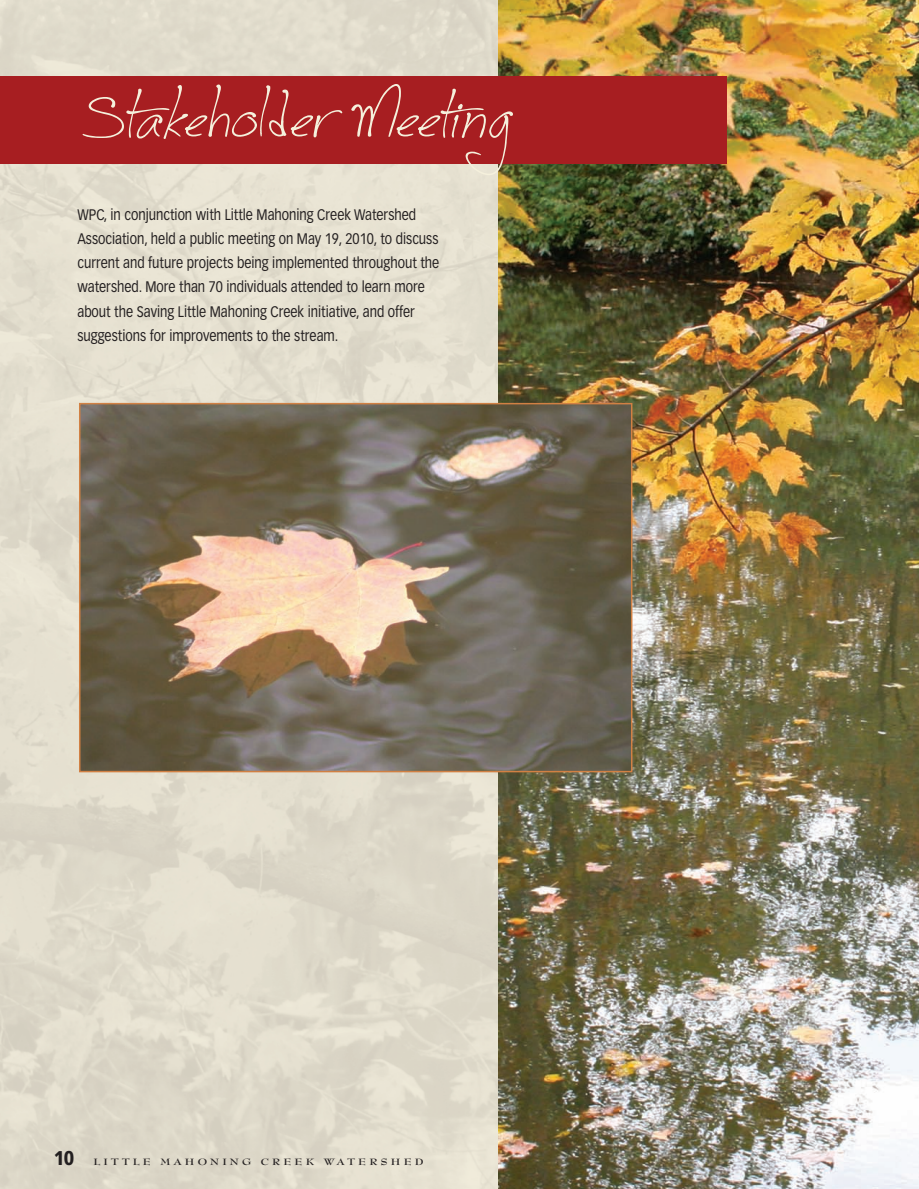
<style>
.page{position:relative;width:919px;height:1189px;background:#fff}
.page>*{position:absolute;margin:0;border:0;box-sizing:border-box;transform-origin:0 0}
.t1{font:82.05px "Jellyka Cutty Cupcakes";color:#f5f0dc;scale:1.16 1}
.t2{font:15px/24px "Vectora LH";color:#231f20;scale:.85 1}
.t3{font:700 9px "Bernhard Modern BT";letter-spacing:.285em;color:#231f20;scale:1.24 1}
.s1{font-family:"Vectora LH";font-weight:900;font-size:19.5px}
</style>
<div class="page">
<hr style="left:918px;top:0;width:1px;height:1125px;background:#f9f8f0">
<img style="left:0;top:0;width:918px;height:1188px">
<h1 class="t1" style="left:81px;top:60px;width:372px">Stakeholder Meeting</h1>
<p class="t2" style="left:77px;top:204px;width:427px">WPC, in conjunction with Little Mahoning Creek Watershed Association, held a public meeting on May 19, 2010, to discuss current and future projects being implemented throughout the watershed. More than 70 individuals attended to learn more about the Saving Little Mahoning Creek initiative, and offer suggestions for improvements to the stream.</p>
<p class="t3" style="left:54px;top:1157px;width:299px"><span class="s1">10</span> LITTLE MAHONING CREEK WATERSHED</p>
</div>
